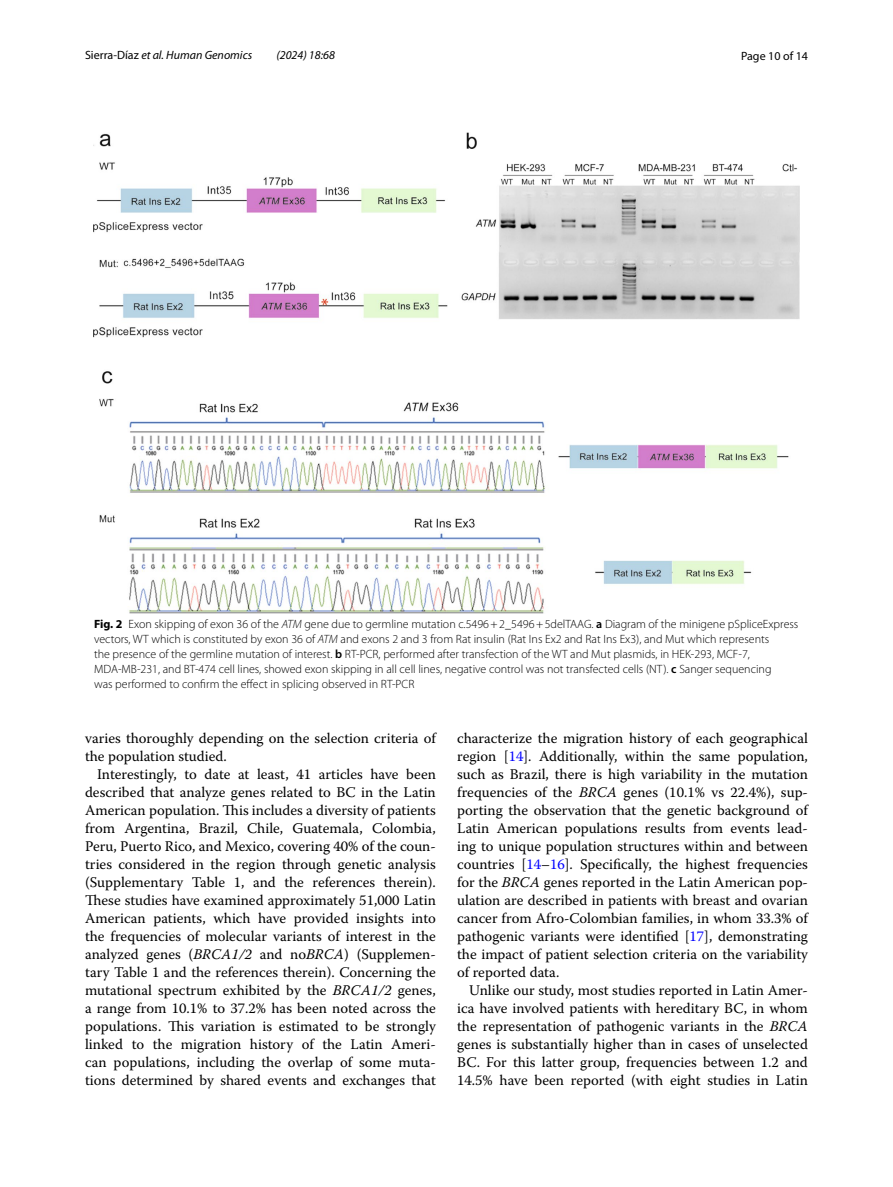
<style>
.page{position:relative;width:893px;height:1187px;background:#fff}
.page>*{position:absolute;margin:0;border:0;box-sizing:border-box;transform-origin:0 0}
.t1{font:14.7px/18px "Warnock Pro";color:#000;text-align:justify}
.t2{font:300 12px/15px "Myriad Pro";color:#000}
.t3{font:italic 12px "Myriad Pro";color:#000}
.t4{font:12px "Myriad Pro";color:#000}
.s1{font-style:normal}
.s2{font-weight:700}
.s3{font-style:italic}
.s4{font-weight:600}
.s5{color:#00f}
</style>
<div class="page">
<img style="left:94px;top:133px;width:705px;height:480px">
<p class="t3" style="left:85px;top:48px;width:169px"><span class="s1">Sierra‑Díaz</span> et al. Human Genomics</p>
<p class="t3" style="left:276px;top:48px;width:60px">(2024) 18:68</p>
<p class="t4" style="left:741px;top:48px;width:68px">Page 10 of 14</p>
<p class="t2" style="left:94px;top:617px;width:706px"><span class="s2">Fig. 2</span> Exon skipping of exon 36 of the <span class="s3">ATM</span> gene due to germline mutation c.5496+2_5496+5delTAAG. <span class="s4">a</span> Diagram of the minigene pSpliceExpress vectors, WT which is constituted by exon 36 of <span class="s3">ATM</span> and exons 2 and 3 from Rat insulin (Rat Ins Ex2 and Rat Ins Ex3), and Mut which represents<br>the presence of the germline mutation of interest. <span class="s4">b</span> RT-PCR, performed after transfection of the WT and Mut plasmids, in HEK-293, MCF-7, MDA-MB-231, and BT-474 cell lines, showed exon skipping in all cell lines, negative control was not transfected cells (NT). <span class="s4">c</span> Sanger sequencing<br>was performed to confirm the effect in splicing observed in RT-PCR</p>
<p class="t1" style="left:85px;top:728px;width:352px">varies thoroughly depending on the selection criteria of the population studied.</p>
<p class="t1" style="left:85px;top:764px;width:352px;text-indent:12px">Interestingly, to date at least, 41 articles have been described that analyze genes related to BC in the Latin American population. This includes a diversity of patients from Argentina, Brazil, Chile, Guatemala, Colombia, Peru, Puerto Rico, and Mexico, covering 40% of the coun&shy;tries considered in the region through genetic analysis (Supplementary Table 1, and the references therein).<br>These studies have examined approximately 51,000 Latin American patients, which have provided insights into the frequencies of molecular variants of interest in the analyzed genes (<span class="s3">BRCA1/2</span> and no<span class="s3">BRCA</span>) (Supplemen&shy;tary Table 1 and the references therein). Concerning the mutational spectrum exhibited by the <span class="s3">BRCA1/2</span> genes, a range from 10.1% to 37.2% has been noted across the populations. This variation is estimated to be strongly linked to the migration history of the Latin Ameri&shy;can populations, including the overlap of some muta&shy;tions determined by shared events and exchanges that</p>
<p class="t1" style="left:457px;top:728px;width:352px">characterize the migration history of each geographical region [<span class="s5">14</span>]. Additionally, within the same population, such as Brazil, there is high variability in the mutation frequencies of the <span class="s3">BRCA</span> genes (10.1% vs 22.4%), sup&shy;porting the observation that the genetic background of Latin American populations results from events lead&shy;ing to unique population structures within and between countries [<span class="s5">14</span>–<span class="s5">16</span>]. Specifically, the highest frequencies for the <span class="s3">BRCA</span> genes reported in the Latin American pop&shy;ulation are described in patients with breast and ovarian cancer from Afro-Colombian families, in whom 33.3% of pathogenic variants were identified [<span class="s5">17</span>], demonstrating the impact of patient selection criteria on the variability of reported data.</p>
<p class="t1" style="left:457px;top:980px;width:352px;text-indent:12px">Unlike our study, most studies reported in Latin Amer&shy;ica have involved patients with hereditary BC, in whom the representation of pathogenic variants in the <span class="s3">BRCA </span>genes is substantially higher than in cases of unselected BC. For this latter group, frequencies between 1.2 and 14.5% have been reported (with eight studies in Latin</p>
</div>
